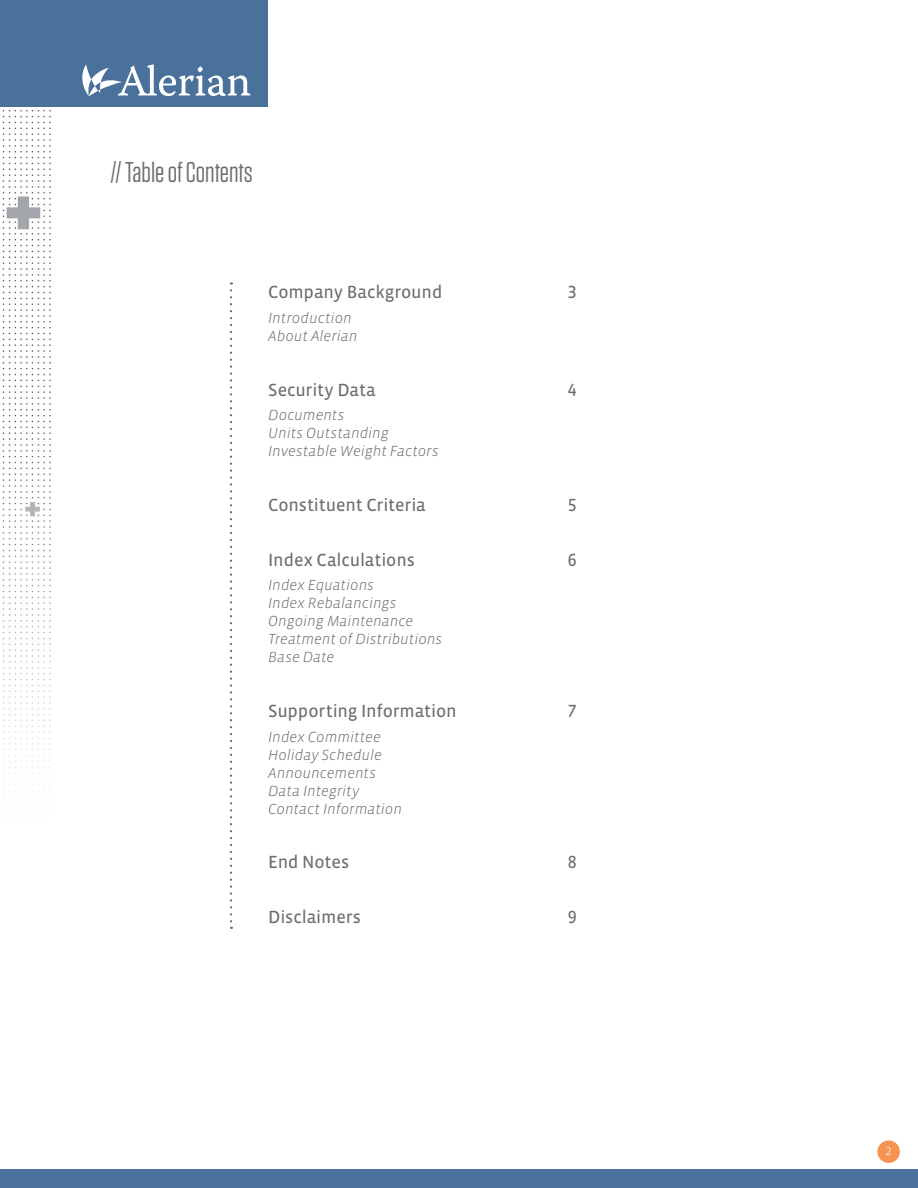
<style>
.page{position:relative;width:918px;height:1188px;background:#fff}
.page>*{position:absolute;margin:0;border:0;box-sizing:border-box;transform-origin:0 0}
.t1{font:28.5px "Tungsten";color:#6c6d70}
.t2{font:18px "Vista Sans OT";letter-spacing:-.005em;color:#6c6d70}
.t3{font:italic 300 15px "Vista Sans OT";color:#6c6d70}
.t4{font:300 12px "Vista Sans OT";color:#fff}
</style>
<div class="page">
<div style="left:0;top:0;width:268px;height:107px;background:#4a709c"></div>
<svg style="left:82px;top:64px;width:169px;height:32px"></svg>
<img style="left:2px;top:111px;width:49px;height:669px">
<div style="left:0;top:1169px;width:918px;height:19px;background:#4a709c"></div>
<div style="left:877px;top:1140px;width:23px;height:23px;background:#f69351;border-radius:50%"></div>
<svg style="left:230px;top:282px;width:2px;height:647px"></svg>
<p class="t1" style="left:110px;top:157px;width:144px">// Table of Contents</p>
<p class="t2" style="left:268px;top:283px;width:176px">Company Background</p>
<p class="t2" style="left:568px;top:283px;width:10px">3</p>
<p class="t3" style="left:268px;top:310px;width:85px">Introduction</p>
<p class="t3" style="left:268px;top:328px;width:91px">About Alerian</p>
<p class="t2" style="left:268px;top:380px;width:109px">Security Data</p>
<p class="t2" style="left:568px;top:380px;width:10px">4</p>
<p class="t3" style="left:268px;top:408px;width:78px">Documents</p>
<p class="t3" style="left:268px;top:426px;width:122px">Units Outstanding</p>
<p class="t3" style="left:268px;top:444px;width:172px">Investable Weight Factors</p>
<p class="t2" style="left:268px;top:496px;width:159px">Constituent Criteria</p>
<p class="t2" style="left:568px;top:496px;width:10px">5</p>
<p class="t2" style="left:268px;top:550px;width:148px">Index Calculations</p>
<p class="t2" style="left:568px;top:550px;width:10px">6</p>
<p class="t3" style="left:268px;top:578px;width:107px">Index Equations</p>
<p class="t3" style="left:268px;top:596px;width:130px">Index Rebalancings</p>
<p class="t3" style="left:268px;top:614px;width:147px">Ongoing Maintenance</p>
<p class="t3" style="left:268px;top:632px;width:175px">Treatment of Distributions</p>
<p class="t3" style="left:268px;top:650px;width:67px">Base Date</p>
<p class="t2" style="left:268px;top:702px;width:190px">Supporting Information</p>
<p class="t2" style="left:568px;top:702px;width:10px">7</p>
<p class="t3" style="left:268px;top:729px;width:114px">Index Committee</p>
<p class="t3" style="left:268px;top:747px;width:115px">Holiday Schedule</p>
<p class="t3" style="left:268px;top:765px;width:109px">Announcements</p>
<p class="t3" style="left:268px;top:783px;width:93px">Data Integrity</p>
<p class="t3" style="left:268px;top:801px;width:135px">Contact Information</p>
<p class="t2" style="left:268px;top:853px;width:82px">End Notes</p>
<p class="t2" style="left:568px;top:853px;width:10px">8</p>
<p class="t2" style="left:268px;top:908px;width:94px">Disclaimers</p>
<p class="t2" style="left:568px;top:908px;width:10px">9</p>
<p class="t4" style="left:886px;top:1145px;width:7px">2</p>
</div>
